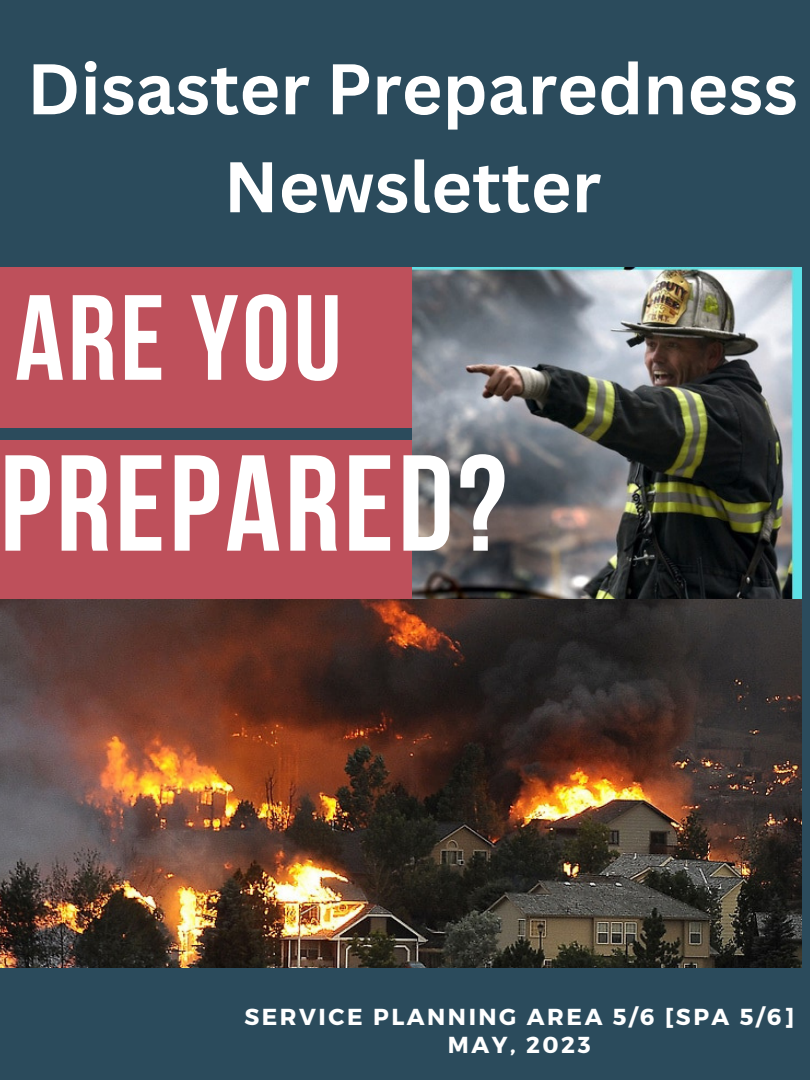
<style>
.page{position:relative;width:810px;height:1080px;background:#2b4b5c}
.page>*{position:absolute;margin:0;border:0;box-sizing:border-box;transform-origin:0 0}
.t1{font:700 136.25px "Bebas Neue";letter-spacing:.03em;color:#fff}
.t2{font:700 120.94px "Bebas Neue";letter-spacing:.03em;color:#fff}
.t3{font:700 70px/98px "Canva Sans";color:#fff;text-align:center}
.t4{font:700 23.12px/27.6px "Montserrat";letter-spacing:.11em;color:#fff;text-align:center}
</style>
<div class="page">
<div style="left:0;top:267px;width:555px;height:160px;background:#be505b"></div>
<div style="left:0;top:440px;width:691px;height:160px;background:#be505b"></div>
<img style="left:413px;top:267px;width:389px;height:333px">
<img style="left:0;top:600px;width:802px;height:367px">
<h3 class="t3" style="left:27px;top:38px;width:772px">Disaster Preparedness<br>Newsletter</h3>
<h2 class="t2" style="left:15px;top:289px;width:328px">ARE YOU</h2>
<h1 class="t1" style="left:0;top:448px;width:508px">PREPARED?</h1>
<p class="t4" style="left:244px;top:1002px;width:551px">SERVICE PLANNING AREA 5/6 [SPA 5/6]<br>MAY, 2023</p>
</div>
